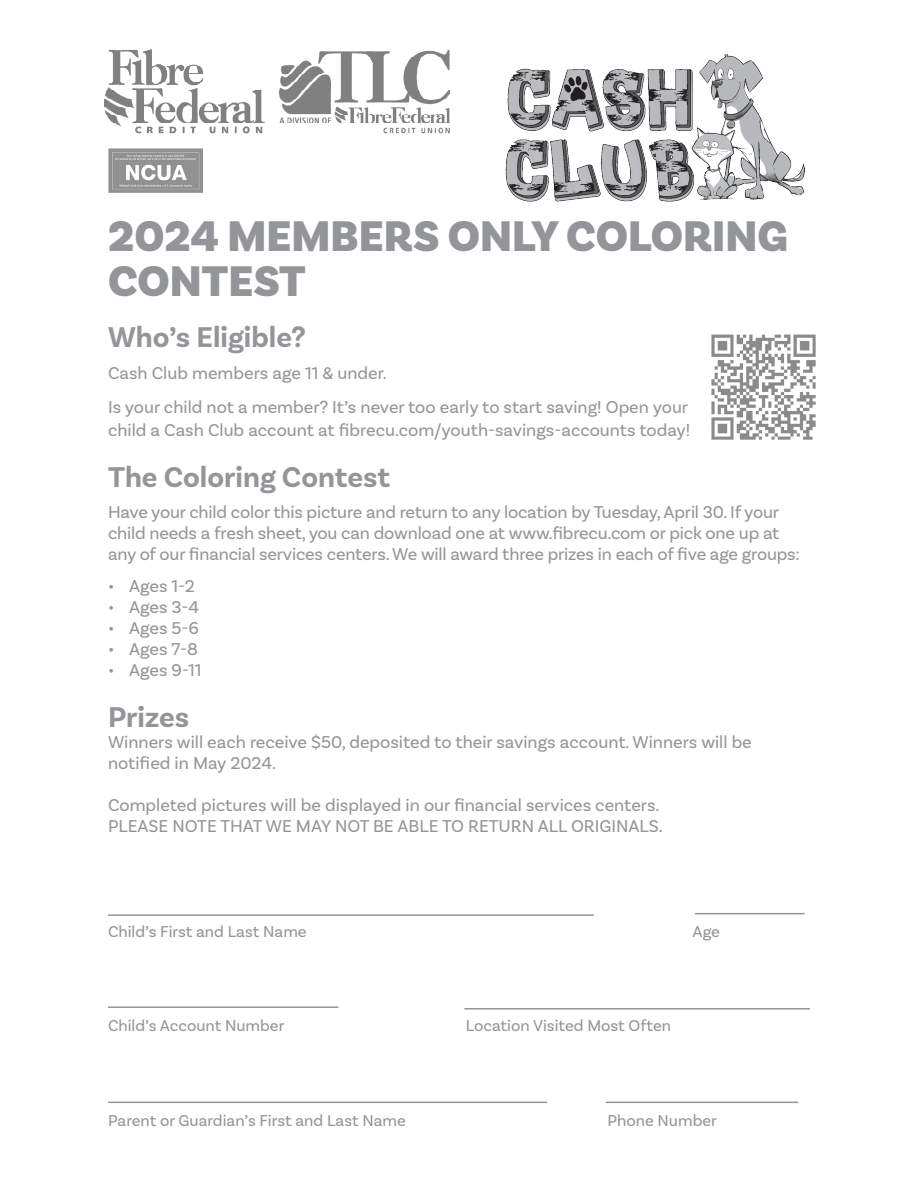
<style>
.page{position:relative;width:918px;height:1188px;background:#fff}
.page>*{position:absolute;margin:0;border:0;box-sizing:border-box;transform-origin:0 0}
.t1{font:900 45px/45px "Basic Sans";color:#939598}
.Heads{font:700 30px "Basic Sans";color:#939598}
.Body_text{font:18px/21px "Basic Sans";color:#939598}
.Body_bullets{font:18px "Basic Sans";color:#939598}
.Body_text-2{font:16.5px "Basic Sans";color:#939598}
</style>
<div class="page">
<hr style="left:695px;top:913px;width:110px;height:1px;background:#939598">
<hr style="left:108px;top:914px;width:486px;height:2px;background:#939598">
<hr style="left:464px;top:1008px;width:346px;height:2px;background:#939598">
<hr style="left:108px;top:1006px;width:230px;height:2px;background:#939598">
<img style="left:104px;top:50px;width:346px;height:84px">
<img style="left:506px;top:54px;width:299px;height:148px">
<img style="left:108px;top:148px;width:94px;height:44px">
<img style="left:711px;top:334px;width:105px;height:106px">
<hr style="left:108px;top:1102px;width:439px;height:1px;background:#939598">
<hr style="left:606px;top:1102px;width:192px;height:1px;background:#939598">
<p class="t1" style="left:108px;top:215px;width:682px">2024 MEMBERS ONLY COLORING<br>CONTEST</p>
<p class="Heads" style="left:108px;top:319px;width:199px">Who’s Eligible?</p>
<p class="Body_text" style="left:108px;top:362px;width:280px">Cash Club members age 11 &amp; under.</p>
<p class="Body_text" style="left:108px;top:397px;width:582px">Is your child not a member? It’s never too early to start saving! Open your</p>
<p class="Body_text" style="left:108px;top:419px;width:584px">child a Cash Club account at fibrecu.com/youth-savings-accounts today!</p>
<p class="Heads" style="left:108px;top:459px;width:284px">The Coloring Contest</p>
<p class="Body_text" style="left:108px;top:502px;width:693px">Have your child color this picture and return to any location by Tuesday, April 30. If your child needs a fresh sheet, you can download one at www.fibrecu.com or pick one up at any of our financial services centers. We will award three prizes in each of five age groups:</p>
<p class="Body_bullets" style="left:108px;top:575px;width:88px">• Ages 1-2</p>
<p class="Body_bullets" style="left:108px;top:596px;width:93px">• Ages 3-4</p>
<p class="Body_bullets" style="left:108px;top:617px;width:93px">• Ages 5-6</p>
<p class="Body_bullets" style="left:108px;top:638px;width:91px">• Ages 7-8</p>
<p class="Body_bullets" style="left:108px;top:659px;width:95px">• Ages 9-11</p>
<p class="Heads" style="left:108px;top:699px;width:83px">Prizes</p>
<p class="Body_text" style="left:108px;top:731px;width:645px">Winners will each receive $50, deposited to their savings account. Winners will be</p>
<p class="Body_text" style="left:108px;top:752px;width:170px">notified in May 2024.</p>
<p class="Body_text" style="left:108px;top:794px;width:556px">Completed pictures will be displayed in our financial services centers.<br>PLEASE NOTE THAT WE MAY NOT BE ABLE TO RETURN ALL ORIGINALS.</p>
<p class="Body_text-2" style="left:108px;top:921px;width:200px">Child’s First and Last Name</p>
<p class="Body_text-2" style="left:693px;top:921px;width:29px">Age</p>
<p class="Body_text-2" style="left:108px;top:1016px;width:178px">Child’s Account Number</p>
<p class="Body_text-2" style="left:466px;top:1016px;width:207px">Location Visited Most Often</p>
<p class="Body_text-2" style="left:108px;top:1110px;width:300px">Parent or Guardian’s First and Last Name</p>
<p class="Body_text-2" style="left:607px;top:1110px;width:111px">Phone Number</p>
</div>
